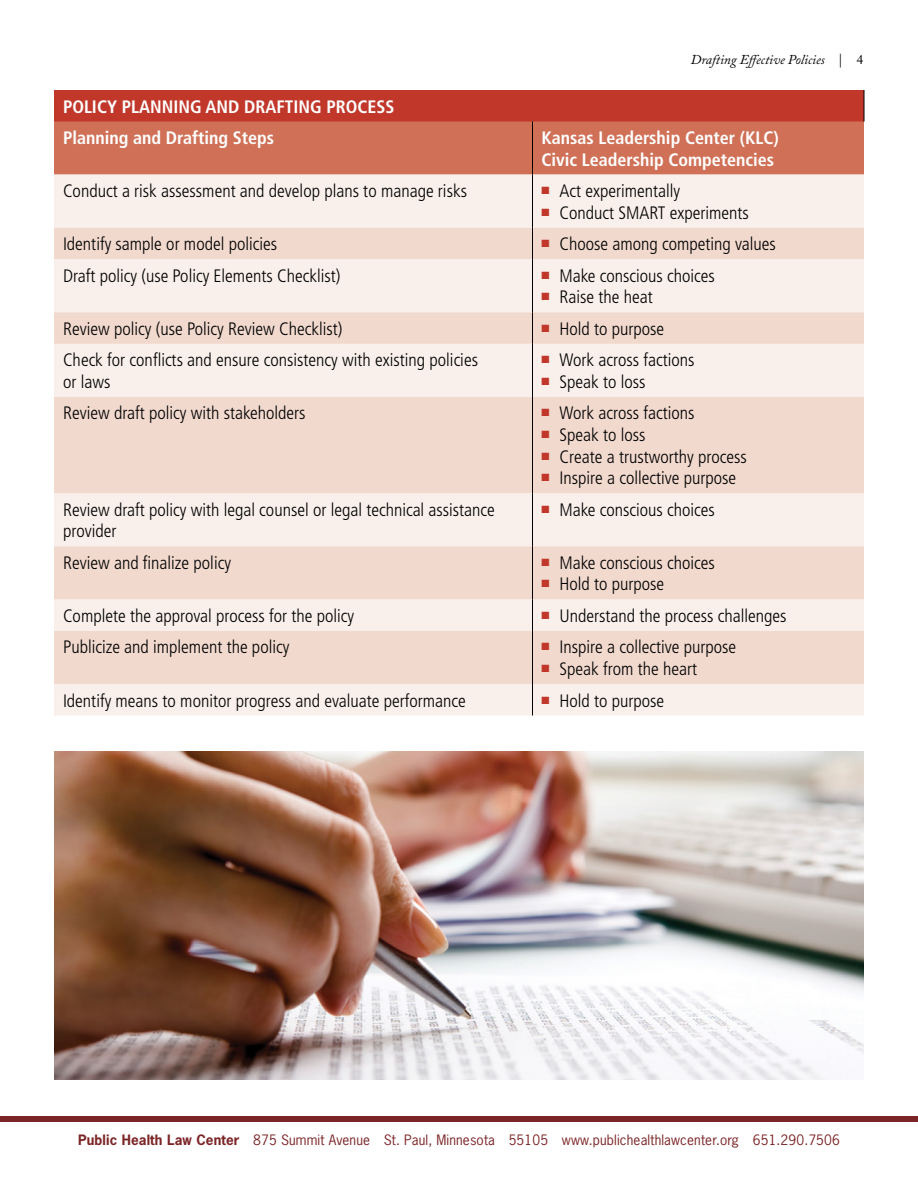
<style>
.page{position:relative;width:918px;height:1188px;background:#fff}
.page>*{position:absolute;margin:0;border:0;box-sizing:border-box;transform-origin:0 0}
.table_text_12{font:300 condensed 18px/21.6px "Frutiger";color:#000}
.table_header{font:700 condensed 18px/21.6px "Frutiger";color:#fff}
.table_title{font:700 condensed 18px "Frutiger";color:#fff}
.t1{font:13.5px "News Gothic Std";letter-spacing:.01em;color:#7c2527}
.t2{font:italic 13.5px "Adobe Caslon Pro";color:#000}
.s1{font-style:normal}
.s2{font-weight:700}
</style>
<div class="page">
<div style="left:0;top:1116px;width:918px;height:6px;background:#7c2527"></div>
<div style="left:54px;top:90px;width:810px;height:32px;background:#c1382b"></div>
<div style="left:54px;top:122px;width:810px;height:53px;background:#d07157"></div>
<div style="left:54px;top:175px;width:810px;height:541px;background:#f9f0eb"></div>
<svg style="left:54px;top:228px;width:810px;height:456px;fill:#f1d9ce"></svg>
<hr style="left:532px;top:175px;width:1px;height:53px;background:#000">
<hr style="left:532px;top:228px;width:1px;height:31px;background:#000">
<hr style="left:532px;top:259px;width:1px;height:53px;background:#000">
<hr style="left:532px;top:312px;width:1px;height:32px;background:#000">
<hr style="left:532px;top:344px;width:1px;height:53px;background:#000">
<hr style="left:532px;top:397px;width:1px;height:96px;background:#000">
<hr style="left:532px;top:493px;width:1px;height:53px;background:#000">
<hr style="left:532px;top:546px;width:1px;height:53px;background:#000">
<hr style="left:532px;top:599px;width:1px;height:32px;background:#000">
<hr style="left:532px;top:631px;width:1px;height:53px;background:#000">
<hr style="left:532px;top:684px;width:1px;height:32px;background:#000">
<hr style="left:864px;top:90px;width:1px;height:32px;background:#000">
<hr style="left:532px;top:122px;width:1px;height:53px;background:#000">
<img style="left:54px;top:752px;width:810px;height:328px">
<p class="t2" style="left:691px;top:52px;width:174px">Drafting Effective Policies <span class="s1">| 4</span></p>
<p class="table_title" style="left:63px;top:96px;width:333px">POLICY PLANNING AND DRAFTING PROCESS</p>
<p class="table_header" style="left:63px;top:127px;width:213px">Planning and Drafting Steps</p>
<p class="table_header" style="left:542px;top:127px;width:239px">Kansas Leadership Center (KLC)<br>Civic Leadership Competencies</p>
<p class="table_text_12" style="left:63px;top:180px;width:406px">Conduct a risk assessment and develop plans to manage risks</p>
<p class="table_text_12" style="left:542px;top:180px;width:140px"><sup>■</sup> Act experimentally</p>
<p class="table_text_12" style="left:542px;top:202px;width:209px"><sup>■</sup> Conduct SMART experiments</p>
<p class="table_text_12" style="left:63px;top:233px;width:216px">Identify sample or model policies</p>
<p class="table_text_12" style="left:542px;top:233px;width:236px"><sup>■</sup> Choose among competing values</p>
<p class="table_text_12" style="left:63px;top:265px;width:279px">Draft policy (use Policy Elements Checklist)</p>
<p class="table_text_12" style="left:542px;top:265px;width:175px"><sup>■</sup> Make conscious choices</p>
<p class="table_text_12" style="left:542px;top:287px;width:113px"><sup>■</sup> Raise the heat</p>
<p class="table_text_12" style="left:63px;top:318px;width:281px">Review policy (use Policy Review Checklist)</p>
<p class="table_text_12" style="left:542px;top:318px;width:124px"><sup>■</sup> Hold to purpose</p>
<p class="table_text_12" style="left:63px;top:350px;width:417px">Check for conflicts and ensure consistency with existing policies or laws</p>
<p class="table_text_12" style="left:542px;top:350px;width:155px"><sup>■</sup> Work across factions</p>
<p class="table_text_12" style="left:542px;top:371px;width:106px"><sup>■</sup> Speak to loss</p>
<p class="table_text_12" style="left:63px;top:403px;width:244px">Review draft policy with stakeholders</p>
<p class="table_text_12" style="left:542px;top:403px;width:155px"><sup>■</sup> Work across factions</p>
<p class="table_text_12" style="left:542px;top:424px;width:106px"><sup>■</sup> Speak to loss</p>
<p class="table_text_12" style="left:542px;top:446px;width:207px"><sup>■</sup> Create a trustworthy process</p>
<p class="table_text_12" style="left:542px;top:467px;width:196px"><sup>■</sup> Inspire a collective purpose</p>
<p class="table_text_12" style="left:63px;top:499px;width:433px">Review draft policy with legal counsel or legal technical assistance provider</p>
<p class="table_text_12" style="left:542px;top:499px;width:175px"><sup>■</sup> Make conscious choices</p>
<p class="table_text_12" style="left:63px;top:552px;width:169px">Review and finalize policy</p>
<p class="table_text_12" style="left:542px;top:552px;width:175px"><sup>■</sup> Make conscious choices</p>
<p class="table_text_12" style="left:542px;top:574px;width:124px"><sup>■</sup> Hold to purpose</p>
<p class="table_text_12" style="left:63px;top:605px;width:293px">Complete the approval process for the policy</p>
<p class="table_text_12" style="left:542px;top:605px;width:246px"><sup>■</sup> Understand the process challenges</p>
<p class="table_text_12" style="left:63px;top:637px;width:228px">Publicize and implement the policy</p>
<p class="table_text_12" style="left:542px;top:637px;width:196px"><sup>■</sup> Inspire a collective purpose</p>
<p class="table_text_12" style="left:542px;top:658px;width:157px"><sup>■</sup> Speak from the heart</p>
<p class="table_text_12" style="left:63px;top:690px;width:404px">Identify means to monitor progress and evaluate performance</p>
<p class="table_text_12" style="left:542px;top:690px;width:124px"><sup>■</sup> Hold to purpose</p>
<p class="t1" style="left:78px;top:1131px;width:763px"><span class="s2">Public Health Law Center</span> 875 Summit Avenue St. Paul, Minnesota 55105 www.publichealthlawcenter.org 651.290.7506</p>
</div>
